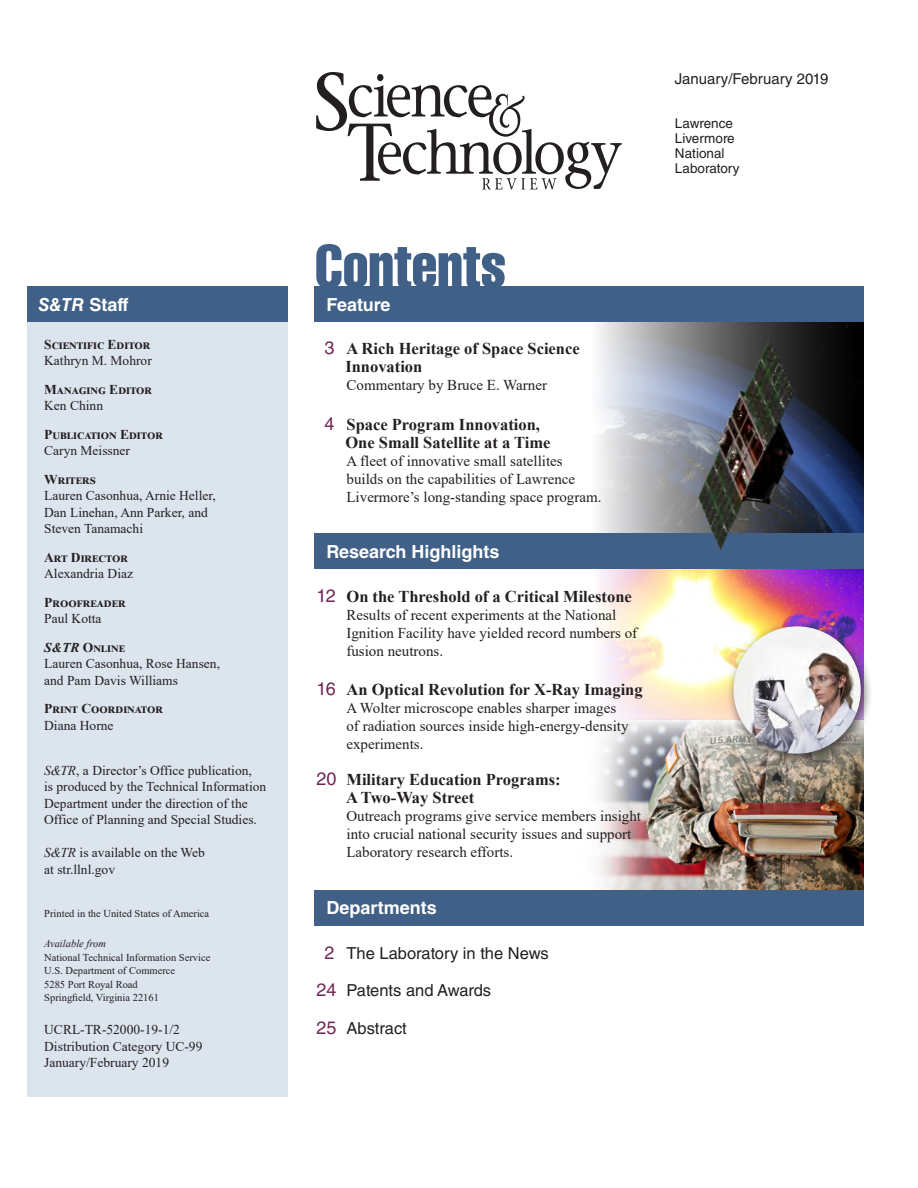
<style>
.page{position:relative;width:918px;height:1188px;background:#fff}
.page>*{position:absolute;margin:0;border:0;box-sizing:border-box;transform-origin:0 0}
.t1{font:60px "Helvetica LT Std Comp";color:#406087}
.t2{font:700 18px "Helvetica LT Std";color:#fff}
.Contents_article_tit{font:700 16.5px/18px "Times New Roman";color:#231f20}
.Contents_dept_names{font:16.5px "Helvetica LT Std";color:#231f20}
.Contents_article_blu{font:15px/18px "Times New Roman";color:#231f20}
.t3{font:15px "Helvetica LT Std";color:#231f20}
.STR_Staff_persons_na{font:13.5px/16.5px "Times New Roman";color:#231f20}
.STR_Staff_persons_ti{font:700 13.5px "Times New Roman";letter-spacing:.005em;color:#231f20}
.STR_Staff_persons_ti-2{font:13.5px/16.5px "Times New Roman";color:#231f20}
.t4{font:13.5px/15px "Helvetica LT Std";color:#231f20}
.STR_Staff_persons_ti-3{font:700 13.5px "Times New Roman";letter-spacing:.03em;color:#231f20}
.t5{font:10.5px "Times New Roman";color:#231f20}
.t6{font:italic 10.5px "Times New Roman";color:#231f20}
.s1{font-style:italic}
.s2{font-family:"Helvetica LT Std";font-weight:400;font-size:18px;color:#722655}
.s3{font-size:18px;color:#722655}
</style>
<div class="page">
<svg style="left:316px;top:72px;width:306px;height:117px"></svg>
<img style="left:600px;top:569px;width:264px;height:150px">
<div style="left:27px;top:307px;width:261px;height:789px;background:#dce4ee"></div>
<div style="left:27px;top:286px;width:261px;height:36px;background:#406087"></div>
<div style="left:315px;top:286px;width:549px;height:36px;background:#406087"></div>
<div style="left:315px;top:533px;width:549px;height:36px;background:#406087"></div>
<div style="left:315px;top:890px;width:549px;height:36px;background:#406087"></div>
<img style="left:599px;top:719px;width:265px;height:171px">
<div style="left:726px;top:620px;width:148px;height:147px;background:#231f20;opacity:.75"></div>
<img style="left:734px;top:626px;width:127px;height:128px;border-radius:64px">
<img style="left:637px;top:322px;width:227px;height:228px">
<p class="t2" style="left:39px;top:294px;width:92px"><span class="s1">S&amp;TR</span> Staff</p>
<p class="STR_Staff_persons_ti" style="left:44px;top:335px;width:106px">Scientific Editor</p>
<p class="STR_Staff_persons_na" style="left:44px;top:352px;width:109px">Kathryn M. Mohror</p>
<p class="STR_Staff_persons_ti" style="left:44px;top:380px;width:108px">Managing Editor</p>
<p class="STR_Staff_persons_na" style="left:44px;top:397px;width:60px">Ken Chinn</p>
<p class="STR_Staff_persons_ti" style="left:44px;top:425px;width:119px">Publication Editor</p>
<p class="STR_Staff_persons_na" style="left:44px;top:442px;width:87px">Caryn Meissner</p>
<p class="STR_Staff_persons_ti" style="left:44px;top:470px;width:53px">Writers</p>
<p class="STR_Staff_persons_na" style="left:44px;top:487px;width:173px">Lauren Casonhua, Arnie Heller,<br>Dan Linehan, Ann Parker, and<br>Steven Tanamachi</p>
<p class="STR_Staff_persons_ti" style="left:44px;top:548px;width:84px">Art Director</p>
<p class="STR_Staff_persons_na" style="left:44px;top:565px;width:90px">Alexandria Diaz</p>
<p class="STR_Staff_persons_ti-3" style="left:44px;top:593px;width:81px">Proofreader</p>
<p class="STR_Staff_persons_na" style="left:44px;top:610px;width:59px">Paul Kotta</p>
<p class="STR_Staff_persons_ti" style="left:44px;top:638px;width:82px"><span class="s1">S&amp;TR</span> Online</p>
<p class="STR_Staff_persons_ti-2" style="left:44px;top:655px;width:177px">Lauren Casonhua, Rose Hansen, and Pam Davis Williams</p>
<p class="STR_Staff_persons_ti" style="left:44px;top:699px;width:119px">Print Coordinator</p>
<p class="STR_Staff_persons_na" style="left:44px;top:717px;width:71px">Diana Horne</p>
<p class="STR_Staff_persons_na" style="left:44px;top:762px;width:224px"><span class="s1">S&amp;TR</span>, a Director’s Office publication,<br>is produced by the Technical Information Department under the direction of the Office of Planning and Special Studies.</p>
<p class="STR_Staff_persons_na" style="left:44px;top:844px;width:162px"><span class="s1">S&amp;TR</span> is available on the Web at str.llnl.gov</p>
<p class="t5" style="left:44px;top:906px;width:167px">Printed in the United States of America</p>
<p class="t6" style="left:44px;top:937px;width:63px">Available from</p>
<p class="t5" style="left:44px;top:950px;width:168px">National Technical Information Service</p>
<p class="t5" style="left:44px;top:963px;width:132px">U.S. Department of Commerce</p>
<p class="t5" style="left:44px;top:977px;width:95px">5285 Port Royal Road</p>
<p class="t5" style="left:44px;top:990px;width:116px">Springfield, Virginia 22161</p>
<p class="STR_Staff_persons_na" style="left:44px;top:1021px;width:137px">UCRL-TR-52000-19-1/2</p>
<p class="STR_Staff_persons_na" style="left:44px;top:1038px;width:160px">Distribution Category UC-99</p>
<p class="STR_Staff_persons_na" style="left:44px;top:1054px;width:126px">January/February 2019</p>
<p class="t1" style="left:315px;top:228px;width:193px">Contents</p>
<p class="t2" style="left:327px;top:294px;width:65px">Feature</p>
<p class="Contents_article_tit" style="left:345px;top:339px;width:236px;text-indent:-21px"><span class="s2">3</span> A Rich Heritage of Space Science<br>Innovation</p>
<p class="Contents_article_blu" style="left:346px;top:376px;width:202px">Commentary by Bruce E. Warner</p>
<p class="Contents_article_tit" style="left:345px;top:415px;width:207px;text-indent:-21px"><span class="s2">4</span> Space Program Innovation,<br>One Small Satellite at a Time</p>
<p class="Contents_article_blu" style="left:346px;top:451px;width:256px">A fleet of innovative small satellites builds on the capabilities of Lawrence<br>Livermore’s long-standing space program.</p>
<p class="t2" style="left:327px;top:540px;width:175px">Research Highlights</p>
<p class="Contents_article_tit" style="left:316px;top:587px;width:317px"><span class="s2">12</span> On the Threshold of a Critical Milestone</p>
<p class="Contents_article_blu" style="left:346px;top:605px;width:292px">Results of recent experiments at the National<br>Ignition Facility have yielded record numbers of fusion neutrons.</p>
<p class="Contents_article_tit" style="left:316px;top:680px;width:328px"><span class="s2">16</span> An Optical Revolution for X-Ray Imaging</p>
<p class="Contents_article_blu" style="left:346px;top:699px;width:284px">A Wolter microscope enables sharper images of radiation sources inside high-energy-density experiments.</p>
<p class="Contents_article_tit" style="left:346px;top:770px;width:216px;text-indent:-30px"><span class="s2">20</span> Military Education Programs:<br>A Two-Way Street</p>
<p class="Contents_article_blu" style="left:346px;top:807px;width:296px">Outreach programs give service members insight into crucial national security issues and support<br>Laboratory research efforts.</p>
<p class="t2" style="left:327px;top:897px;width:112px">Departments</p>
<p class="Contents_dept_names" style="left:324px;top:943px;width:226px"><span class="s3">2</span> The Laboratory in the News</p>
<p class="Contents_dept_names" style="left:316px;top:981px;width:176px"><span class="s3">24</span> Patents and Awards</p>
<p class="Contents_dept_names" style="left:316px;top:1018px;width:92px"><span class="s3">25</span> Abstract</p>
<p class="t3" style="left:675px;top:70px;width:155px">January/February 2019</p>
<p class="t4" style="left:675px;top:116px;width:66px">Lawrence<br>Livermore<br>National<br>Laboratory</p>
</div>
